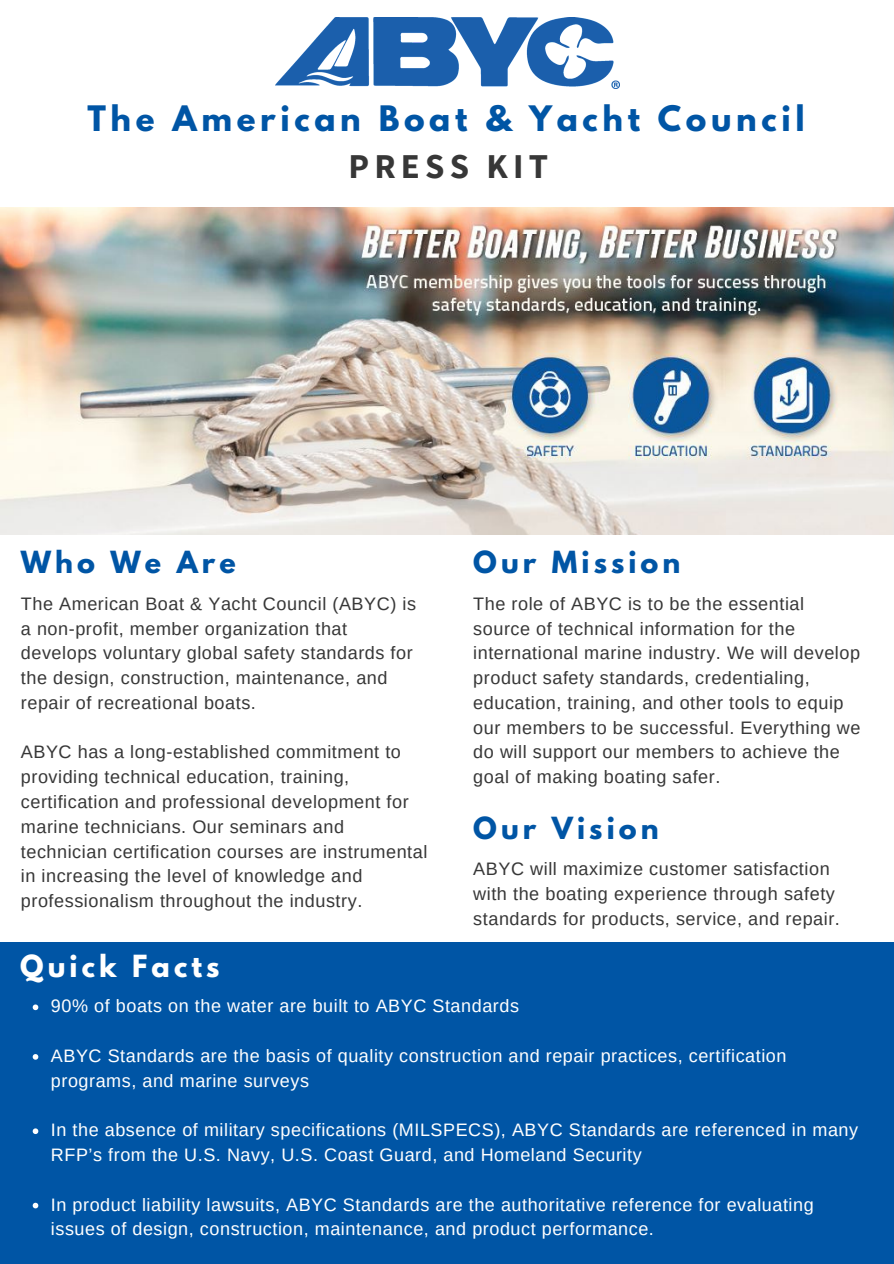
<style>
.page{position:relative;width:894px;height:1264px;background:#fff}
.page>*{position:absolute;margin:0;border:0;box-sizing:border-box;transform-origin:0 0}
.t1{font:700 34.8px "Source Sans Pro";letter-spacing:.15em;color:#373737}
.t2{font:700 31.05px "League Spartan";letter-spacing:.15em;color:#0055a5}
.t3{font:700 27px "League Spartan";letter-spacing:.15em;color:#0055a5}
.t4{font:700 27px "League Spartan";letter-spacing:.15em;color:#fff}
.t5{font:18px/24.8px "Arimo";letter-spacing:.03em;color:#373737}
.t6{font:18px/24.8px "Arimo";letter-spacing:.03em;color:#fff}
</style>
<div class="page">
<div style="left:0;top:942px;width:893px;height:321px;background:#0055a5"></div>
<img style="left:275px;top:17px;width:344px;height:72px">
<img style="left:0;top:208px;width:893px;height:326px">
<svg style="left:33px;top:1004px;width:5px;height:6px"></svg>
<svg style="left:33px;top:1054px;width:5px;height:5px"></svg>
<svg style="left:33px;top:1128px;width:5px;height:5px"></svg>
<svg style="left:33px;top:1202px;width:5px;height:6px"></svg>
<p class="t2" style="left:87px;top:103px;width:718px">The American Boat &amp; Yacht Council</p>
<p class="t1" style="left:348px;top:143px;width:201px">PRESS KIT</p>
<p class="t3" style="left:21px;top:549px;width:216px">Who We Are</p>
<p class="t5" style="left:21px;top:591px;width:396px">The American Boat &amp; Yacht Council (ABYC) is a non-profit, member organization that develops voluntary global safety standards for the design, construction, maintenance, and repair of recreational boats.</p>
<p class="t5" style="left:21px;top:739px;width:408px">ABYC has a long-established commitment to providing technical education, training, certification and professional development for marine technicians. Our seminars and technician certification courses are instrumental in increasing the level of knowledge and professionalism throughout the industry.</p>
<p class="t3" style="left:473px;top:549px;width:208px">Our Mission</p>
<p class="t5" style="left:473px;top:591px;width:388px">The role of ABYC is to be the essential source of technical information for the international marine industry. We will develop product safety standards, credentialing, education, training, and other tools to equip our members to be successful. Everything we do will support our members to achieve the goal of making boating safer.</p>
<p class="t3" style="left:473px;top:814px;width:187px">Our Vision</p>
<p class="t5" style="left:473px;top:856px;width:368px">ABYC will maximize customer satisfaction with the boating experience through safety standards for products, service, and repair.</p>
<p class="t4" style="left:20px;top:952px;width:200px">Quick Facts</p>
<p class="t6" style="left:51px;top:993px;width:469px">90% of boats on the water are built to ABYC Standards</p>
<p class="t6" style="left:51px;top:1043px;width:736px">ABYC Standards are the basis of quality construction and repair practices, certification programs, and marine surveys</p>
<p class="t6" style="left:51px;top:1117px;width:808px">In the absence of military specifications (MILSPECS), ABYC Standards are referenced in many<br>RFP’s from the U.S. Navy, U.S. Coast Guard, and Homeland Security</p>
<p class="t6" style="left:51px;top:1191px;width:764px">In product liability lawsuits, ABYC Standards are the authoritative reference for evaluating issues of design, construction, maintenance, and product performance.</p>
</div>
